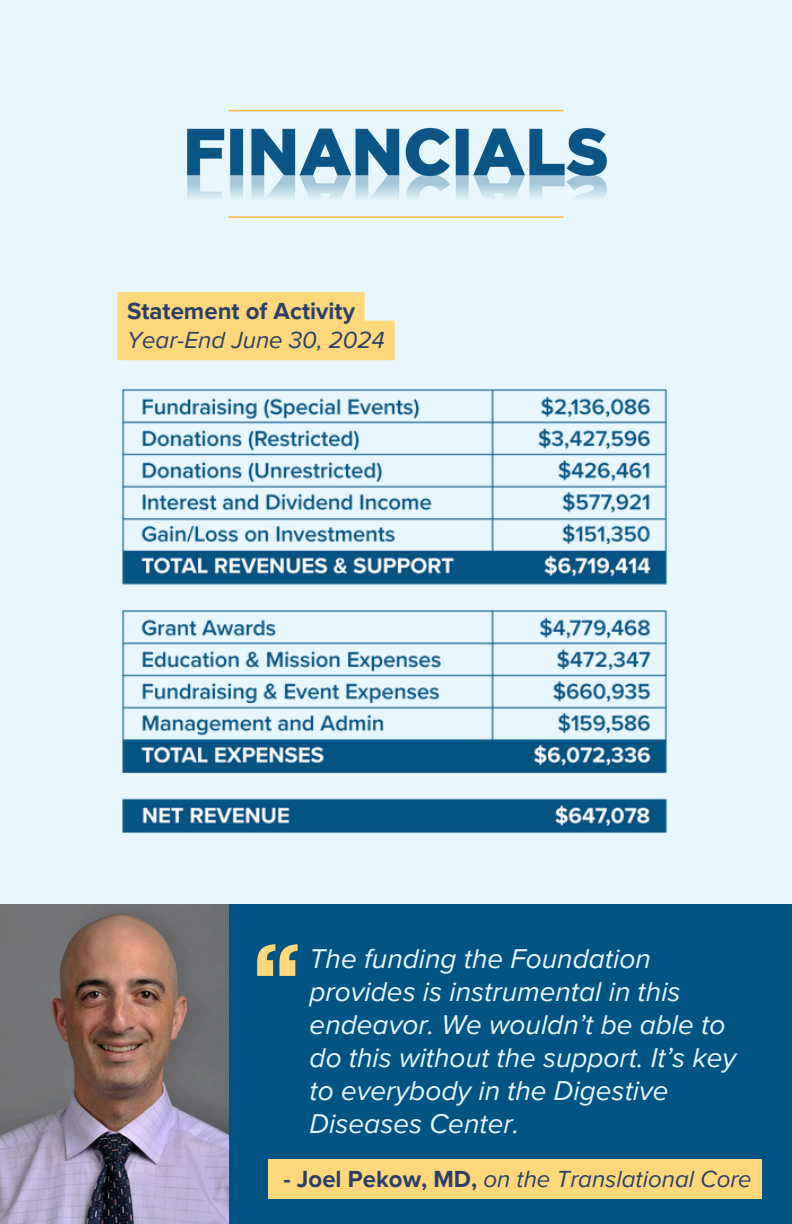
<style>
.page{position:relative;width:792px;height:1224px;background:#e7f7fd}
.page>*{position:absolute;margin:0;border:0;box-sizing:border-box;transform-origin:0 0}
.t1{font:italic 28px/33px "Proxima Nova";color:#e7f7fd}
.t2{font:italic 24px "Proxima Nova";color:#2b3f67}
.t3{font:700 24px "Proxima Nova";color:#2b3f67}
.s1{font-weight:700;font-style:normal}
</style>
<div class="page">
<img style="left:187px;top:109px;width:420px;height:109px">
<hr style="left:229px;top:110px;width:334px;height:1px;background:#ffb547">
<hr style="left:229px;top:216px;width:334px;height:2px;background:#ffb547">
<img style="left:122px;top:389px;width:545px;height:444px">
<div style="left:117px;top:292px;width:278px;height:68px;background:#ffd87c"></div>
<div style="left:229px;top:905px;width:563px;height:319px;background:#005484"></div>
<img style="left:0;top:905px;width:229px;height:319px">
<div style="left:268px;top:1160px;width:493px;height:39px;background:#ffd87c"></div>
<svg style="left:257px;top:944px;width:41px;height:32px"></svg>
<p class="t3" style="left:127px;top:297px;width:229px">Statement of Activity</p>
<p class="t2" style="left:127px;top:326px;width:259px">Year-End June 30, 2024</p>
<p class="t1" style="left:310px;top:943px;width:428px">The funding the Foundation provides is instrumental in this endeavor. We wouldn’t be able to do this without the support. It’s key to everybody in the Digestive<br>Diseases Center.</p>
<p class="t2" style="left:284px;top:1165px;width:470px"><span class="s1">- Joel Pekow, MD,</span> on the Translational Core</p>
</div>
